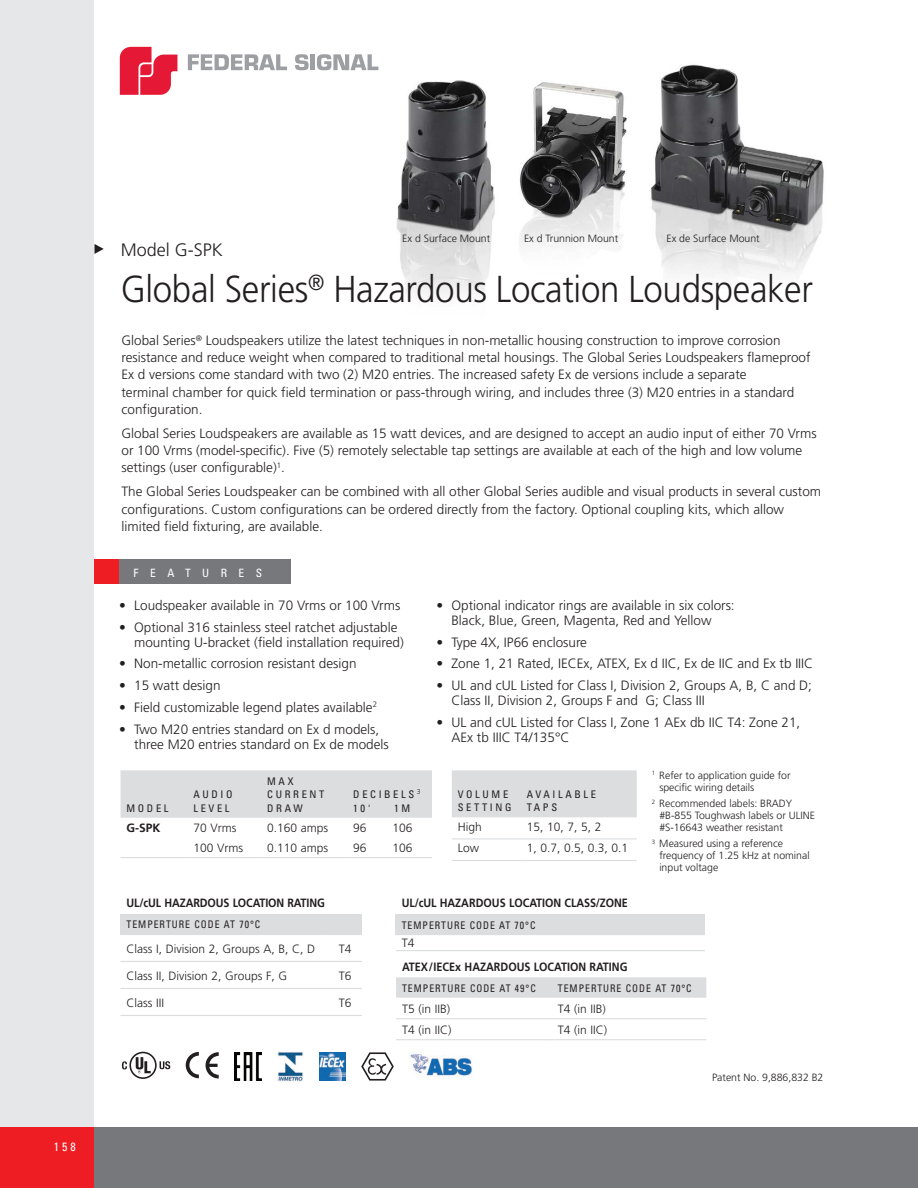
<style>
.page{position:relative;width:918px;height:1188px;background:#fff}
.page>*{position:absolute;margin:0;border:0;box-sizing:border-box;transform-origin:0 0}
.Head{font:37.5px "Frutiger LT 45 Lt";letter-spacing:-.01em;color:#231f20;scale:.93 1}
.model{font:18px "Frutiger LT 45 Lt";color:#231f20}
.Body_Copy{font:13.5px/17.2px "Frutiger LT 45 Lt";color:#231f20}
.features{font:13.5px/15px "Frutiger LT 45 Lt";color:#231f20}
.t1{font:12px "Frutiger LT 45 Lt";color:#231f20}
.t2{font:12px "Frutiger LT 65 Bd";color:#231f20;scale:.9 1}
.t3{font:12px "Frutiger LT 65 Bd";color:#231f20}
.t4{font:condensed 12px "Univers";color:#fff}
.t5{font:condensed 11.55px "Univers";letter-spacing:1em;color:#fff}
.t6{font:10.5px/12px "Frutiger LT 45 Lt";color:#231f20}
.t7{font:condensed 10.5px "Univers";letter-spacing:.1em;color:#231f20;scale:.93 1}
.t8{font:condensed 10.5px/13.5px "Univers";letter-spacing:.25em;color:#231f20}
.t9{font:condensed 10.5px "Univers";letter-spacing:.1em;color:#231f20}
.s1{font-family:"Frutiger LT 45 Lt";font-stretch:normal}
</style>
<div class="page">
<div style="left:94px;top:1127px;width:824px;height:61px;background:#76787b"></div>
<div style="left:0;top:0;width:94px;height:1188px;background:#e6e7e9"></div>
<div style="left:0;top:1127px;width:94px;height:61px;background:#ee1d23"></div>
<svg style="left:188px;top:54px;width:99px;height:16px"></svg>
<svg style="left:295px;top:54px;width:14px;height:16px"></svg>
<hr style="left:311px;top:54px;width:4px;height:16px;background:#9d9fa2">
<svg style="left:317px;top:54px;width:55px;height:16px"></svg>
<svg style="left:120px;top:47px;width:57px;height:48px"></svg>
<img style="left:372px;top:64px;width:452px;height:230px">
<svg style="left:94px;top:244px;width:10px;height:10px"></svg>
<div style="left:94px;top:559px;width:26px;height:25px;background:#ee1d23"></div>
<div style="left:120px;top:559px;width:171px;height:25px;background:#76787b"></div>
<div style="left:121px;top:770px;width:311px;height:48px;background:#dcdddf"></div>
<hr style="left:121px;top:857px;width:66px;height:1px;background:#dcdddf">
<hr style="left:187px;top:857px;width:74px;height:1px;background:#dcdddf">
<hr style="left:261px;top:857px;width:86px;height:1px;background:#dcdddf">
<hr style="left:347px;top:857px;width:85px;height:1px;background:#dcdddf">
<div style="left:452px;top:770px;width:185px;height:47px;background:#dcdddf"></div>
<hr style="left:452px;top:838px;width:69px;height:1px;background:#dcdddf">
<hr style="left:521px;top:838px;width:116px;height:1px;background:#dcdddf">
<hr style="left:452px;top:860px;width:69px;height:1px;background:#dcdddf">
<hr style="left:521px;top:860px;width:116px;height:1px;background:#dcdddf">
<img style="left:409px;top:1049px;width:63px;height:29px">
<img style="left:319px;top:1053px;width:27px;height:27px">
<svg style="left:361px;top:1052px;width:33px;height:29px"></svg>
<img style="left:234px;top:1053px;width:28px;height:27px">
<img style="left:277px;top:1051px;width:27px;height:31px">
<svg style="left:129px;top:1052px;width:28px;height:27px"></svg>
<svg style="left:131px;top:1053px;width:24px;height:24px"></svg>
<svg style="left:136px;top:1057px;width:15px;height:16px"></svg>
<svg style="left:122px;top:1061px;width:5px;height:8px"></svg>
<svg style="left:160px;top:1061px;width:10px;height:8px"></svg>
<svg style="left:186px;top:1052px;width:13px;height:26px"></svg>
<svg style="left:206px;top:1052px;width:13px;height:27px"></svg>
<div style="left:121px;top:914px;width:241px;height:20px;background:#dcdddf"></div>
<hr style="left:121px;top:934px;width:207px;height:1px;background:#dcdddf">
<hr style="left:328px;top:934px;width:34px;height:1px;background:#dcdddf">
<hr style="left:121px;top:961px;width:207px;height:1px;background:#dcdddf">
<hr style="left:328px;top:961px;width:34px;height:1px;background:#dcdddf">
<hr style="left:121px;top:988px;width:207px;height:1px;background:#dcdddf">
<hr style="left:328px;top:988px;width:34px;height:1px;background:#dcdddf">
<hr style="left:121px;top:1015px;width:207px;height:1px;background:#dcdddf">
<hr style="left:328px;top:1015px;width:34px;height:1px;background:#dcdddf">
<div style="left:396px;top:914px;width:309px;height:21px;background:#dcdddf"></div>
<hr style="left:396px;top:950px;width:309px;height:1px;background:#dcdddf">
<svg style="left:396px;top:977px;width:310px;height:21px;background:#dcdddf"></svg>
<hr style="left:396px;top:1018px;width:156px;height:1px;background:#dcdddf">
<hr style="left:552px;top:1018px;width:154px;height:1px;background:#dcdddf">
<hr style="left:396px;top:1039px;width:156px;height:1px;background:#dcdddf">
<hr style="left:552px;top:1039px;width:154px;height:1px;background:#dcdddf">
<p class="t4" style="left:54px;top:1139px;width:23px">158</p>
<p class="t6" style="left:402px;top:233px;width:90px">Ex d Surface Mount</p>
<p class="t6" style="left:524px;top:233px;width:96px">Ex d Trunnion Mount</p>
<p class="t6" style="left:666px;top:233px;width:95px">Ex de Surface Mount</p>
<p class="model" style="left:121px;top:240px;width:104px">Model G-SPK</p>
<p class="Head" style="left:121px;top:268px;width:746px">Global Series<sup>®</sup> Hazardous Location Loudspeaker</p>
<p class="Body_Copy" style="left:122px;top:332px;width:691px">Global Series<sup>®</sup> Loudspeakers utilize the latest techniques in non-metallic housing construction to improve corrosion resistance and reduce weight when compared to traditional metal housings. The Global Series Loudspeakers flameproof Ex d versions come standard with two (2) M20 entries. The increased safety Ex de versions include a separate<br>terminal chamber for quick field termination or pass-through wiring, and includes three (3) M20 entries in a standard configuration.</p>
<p class="Body_Copy" style="left:122px;top:425px;width:697px">Global Series Loudspeakers are available as 15 watt devices, and are designed to accept an audio input of either 70 Vrms or 100 Vrms (model-specific). Five (5) remotely selectable tap settings are available at each of the high and low volume settings (user configurable)<sup>1</sup>.</p>
<p class="Body_Copy" style="left:122px;top:483px;width:701px">The Global Series Loudspeaker can be combined with all other Global Series audible and visual products in several custom configurations. Custom configurations can be ordered directly from the factory. Optional coupling kits, which allow limited field fixturing, are available.</p>
<p class="t5" style="left:134px;top:565px;width:130px">FEATURES</p>
<p class="features" style="left:119px;top:598px;width:283px">• Loudspeaker available in 70 Vrms or 100 Vrms</p>
<p class="features" style="left:134px;top:620px;width:271px;text-indent:-15px">• Optional 316 stainless steel ratchet adjustable mounting U-bracket (field installation required)</p>
<p class="features" style="left:119px;top:656px;width:239px">• Non-metallic corrosion resistant design</p>
<p class="features" style="left:119px;top:678px;width:103px">• 15 watt design</p>
<p class="features" style="left:119px;top:700px;width:259px">• Field customizable legend plates available<sup>2</sup></p>
<p class="features" style="left:134px;top:722px;width:256px;text-indent:-15px">• Two M20 entries standard on Ex d models, three M20 entries standard on Ex de models</p>
<p class="t9" style="left:127px;top:801px;width:43px">MODEL</p>
<p class="t8" style="left:193px;top:788px;width:41px">AUDIO<br>LEVEL</p>
<p class="t8" style="left:267px;top:774px;width:59px">MAX<br>CURRENT<br>DRAW</p>
<p class="t8" style="left:353px;top:788px;width:69px">DECIBELS <sup>3</sup></p>
<p class="t9" style="left:353px;top:801px;width:19px">10<span class="s1">'</span></p>
<p class="t9" style="left:394px;top:801px;width:18px">1M</p>
<p class="t3" style="left:127px;top:820px;width:36px">G-SPK</p>
<p class="t1" style="left:193px;top:821px;width:45px">70 Vrms</p>
<p class="t1" style="left:267px;top:821px;width:63px">0.160 amps</p>
<p class="t1" style="left:353px;top:821px;width:15px">96</p>
<p class="t1" style="left:392px;top:821px;width:22px">106</p>
<p class="t1" style="left:193px;top:841px;width:51px">100 Vrms</p>
<p class="t1" style="left:267px;top:841px;width:63px">0.110 amps</p>
<p class="t1" style="left:353px;top:841px;width:15px">96</p>
<p class="t1" style="left:392px;top:841px;width:22px">106</p>
<p class="Body_Copy" style="left:451px;top:598px;width:285px;line-height:15px;text-indent:-15px">• Optional indicator rings are available in six colors:<br>Black, Blue, Green, Magenta, Red and Yellow</p>
<p class="Body_Copy" style="left:436px;top:634px;width:152px">• Type 4X, IP66 enclosure</p>
<p class="Body_Copy" style="left:436px;top:655px;width:378px">• Zone 1, 21 Rated, IECEx, ATEX, Ex d IIC, Ex de IIC and Ex tb IIIC</p>
<p class="Body_Copy" style="left:451px;top:678px;width:362px;line-height:15px;text-indent:-15px">• UL and cUL Listed for Class I, Division 2, Groups A, B, C and D;<br>Class II, Division 2, Groups F and G; Class III</p>
<p class="Body_Copy" style="left:451px;top:715px;width:350px;line-height:15px;text-indent:-15px">• UL and cUL Listed for Class I, Zone 1 AEx db IIC T4: Zone 21,<br>AEx tb IIIC T4/135°C</p>
<p class="t8" style="left:458px;top:787px;width:55px">VOLUME<br>SETTING</p>
<p class="t8" style="left:527px;top:787px;width:71px">AVAILABLE<br>TAPS</p>
<p class="t1" style="left:458px;top:820px;width:26px">High</p>
<p class="t1" style="left:527px;top:820px;width:76px">15, 10, 7, 5, 2</p>
<p class="t1" style="left:458px;top:841px;width:23px">Low</p>
<p class="t1" style="left:527px;top:841px;width:103px">1, 0.7, 0.5, 0.3, 0.1</p>
<p class="t6" style="left:659px;top:769px;width:133px;text-indent:-8px"><sup>1</sup> Refer to application guide for specific wiring details</p>
<p class="t6" style="left:659px;top:798px;width:157px;text-indent:-8px"><sup>2</sup> Recommended labels: BRADY #B-855 Toughwash labels or ULINE #S-16643 weather resistant</p>
<p class="t6" style="left:659px;top:838px;width:152px;text-indent:-8px"><sup>3</sup> Measured using a reference frequency of 1.25 kHz at nominal input voltage</p>
<p class="t2" style="left:127px;top:896px;width:222px">UL/cUL HAZARDOUS LOCATION RATING</p>
<p class="t7" style="left:127px;top:918px;width:145px">TEMPERTURE CODE AT 70°C</p>
<p class="t1" style="left:127px;top:942px;width:190px">Class I, Division 2, Groups A, B, C, D</p>
<p class="t1" style="left:339px;top:942px;width:14px">T4</p>
<p class="t1" style="left:127px;top:969px;width:162px">Class II, Division 2, Groups F, G</p>
<p class="t1" style="left:339px;top:969px;width:14px">T6</p>
<p class="t1" style="left:127px;top:996px;width:39px">Class III</p>
<p class="t1" style="left:339px;top:996px;width:14px">T6</p>
<p class="t2" style="left:402px;top:896px;width:253px">UL/cUL HAZARDOUS LOCATION CLASS/ZONE</p>
<p class="t7" style="left:402px;top:918px;width:145px">TEMPERTURE CODE AT 70°C</p>
<p class="t1" style="left:402px;top:936px;width:14px">T4</p>
<p class="t2" style="left:402px;top:959px;width:252px">ATEX/IECEx HAZARDOUS LOCATION RATING</p>
<p class="t7" style="left:402px;top:981px;width:145px">TEMPERTURE CODE AT 49°C</p>
<p class="t7" style="left:558px;top:981px;width:145px">TEMPERTURE CODE AT 70°C</p>
<p class="t1" style="left:402px;top:1002px;width:50px">T5 (in IIB)</p>
<p class="t1" style="left:558px;top:1002px;width:50px">T4 (in IIB)</p>
<p class="t1" style="left:402px;top:1023px;width:51px">T4 (in IIC)</p>
<p class="t1" style="left:558px;top:1023px;width:51px">T4 (in IIC)</p>
<p class="t6" style="left:712px;top:1071px;width:113px">Patent No. 9,886,832 B2</p>
</div>
